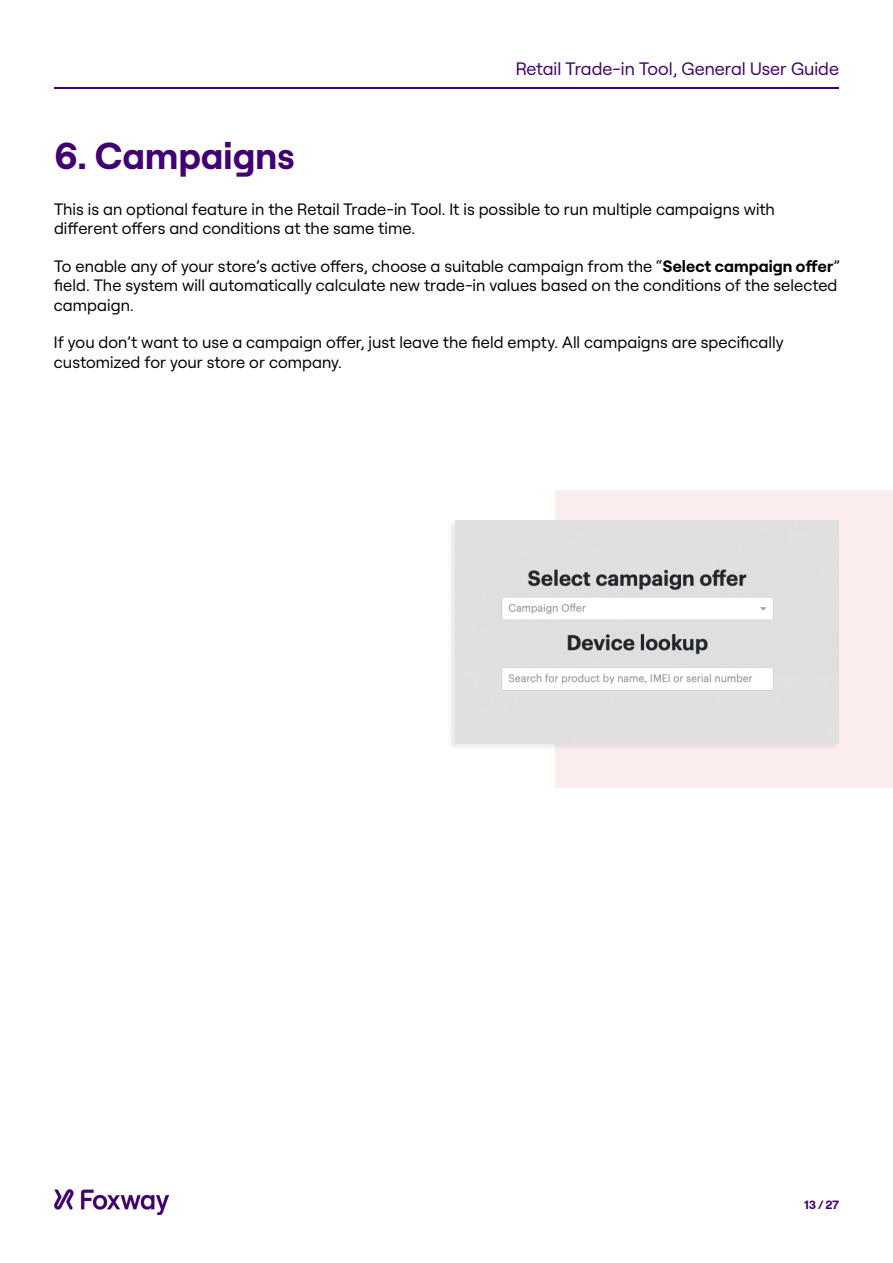
<style>
.page{position:relative;width:893px;height:1263px;background:#fff}
.page>*{position:absolute;margin:0;border:0;box-sizing:border-box;transform-origin:0 0}
.t1{font:700 37.5px "Roobert Foxway";color:#420070}
.t2{font:18px "Roobert Foxway";color:#420070}
.t3{font:16.5px/19.5px "Roobert Foxway";color:#000}
.t4{font:700 12px "Roobert Foxway";color:#420070}
.s1{font-weight:700}
</style>
<div class="page">
<hr style="left:0;top:699px;width:1px;height:419px;background:#f8d2d9">
<div style="left:556px;top:490px;width:337px;height:297px;background:#fcedef"></div>
<div style="left:447px;top:519px;width:393px;height:232px;background:#000;opacity:.1"></div>
<img style="left:455px;top:521px;width:384px;height:222px">
<hr style="left:54px;top:87px;width:785px;height:2px;background:#420070">
<img style="left:54px;top:1189px;width:115px;height:25px">
<p class="t2" style="left:516px;top:55px;width:325px">Retail Trade-in Tool, General User Guide</p>
<h1 class="t1" style="left:54px;top:127px;width:242px">6. Campaigns</h1>
<p class="t3" style="left:54px;top:198px;width:722px">This is an optional feature in the Retail Trade-in Tool. It is possible to run multiple campaigns with different offers and conditions at the same time.</p>
<p class="t3" style="left:54px;top:255px;width:788px">To enable any of your store’s active offers, choose a suitable campaign from the “<span class="s1">Select campaign offer</span>” field. The system will automatically calculate new trade-in values based on the conditions of the selected campaign.</p>
<p class="t3" style="left:54px;top:331px;width:731px">If you don’t want to use a campaign offer, just leave the field empty. All campaigns are specifically customized for your store or company.</p>
<p class="t4" style="left:804px;top:1195px;width:36px">13 / 27</p>
</div>
